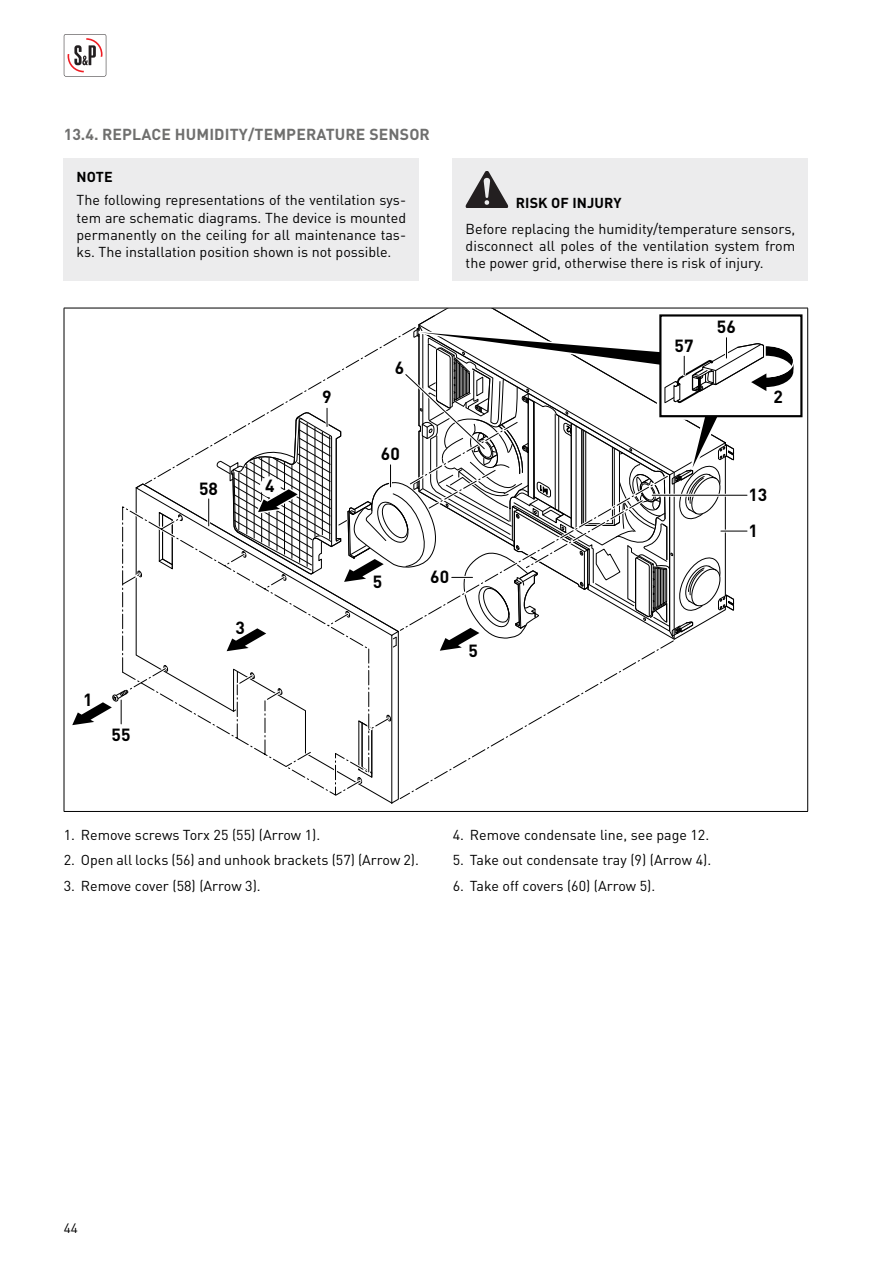
<style>
.page{position:relative;width:893px;height:1263px;background:#fff}
.page>*{position:absolute;margin:0;border:0;box-sizing:border-box;transform-origin:0 0}
.t1{font:700 17.4px "DIN";color:#000}
.t2{font:700 15.75px "DIN Pro";letter-spacing:.01em;color:#6f6f6e}
.t3{font:14.25px/17.1px "DIN Pro";color:#000;text-align:justify}
.t4{font:700 14.25px "DIN Pro";letter-spacing:.01em;color:#000}
.t5{font:13.5px "DIN Pro";color:#000}
</style>
<div class="page">
<svg style="left:64px;top:34px;width:42px;height:43px"></svg>
<div style="left:64px;top:158px;width:355px;height:123px;background:#ececed"></div>
<div style="left:453px;top:158px;width:355px;height:123px;background:#ececed"></div>
<svg style="left:466px;top:171px;width:42px;height:37px"></svg>
<hr style="left:64px;top:308px;width:744px;height:1px;background:#000">
<hr style="left:64px;top:308px;width:1px;height:503px;background:#000">
<hr style="left:807px;top:308px;width:1px;height:503px;background:#000">
<hr style="left:64px;top:811px;width:744px;height:1px;background:#000">
<div style="left:657px;top:312px;width:148px;height:108px;border:7px solid #fff"></div>
<div style="left:659px;top:314px;width:143px;height:103px;border:2px solid #000"></div>
<svg style="left:67px;top:308px;width:729px;height:496px"></svg>
<p class="t2" style="left:64px;top:128px;width:368px">13.4. REPLACE HUMIDITY/TEMPERATURE SENSOR</p>
<p class="t4" style="left:77px;top:172px;width:38px">NOTE</p>
<p class="t3" style="left:77px;top:193px;width:331px">The following representations of the ventilation sys&shy;tem are schematic diagrams. The device is mounted permanently on the ceiling for all maintenance tas&shy;ks. The installation position shown is not possible.</p>
<p class="t4" style="left:516px;top:198px;width:107px">RISK OF INJURY</p>
<p class="t3" style="left:466px;top:222px;width:331px">Before replacing the humidity/temperature sensors, disconnect all poles of the ventilation system from the power grid, otherwise there is risk of injury.</p>
<p class="t1" style="left:83px;top:693px;width:11px">1</p>
<p class="t1" style="left:112px;top:728px;width:20px">55</p>
<p class="t1" style="left:199px;top:482px;width:20px">58</p>
<p class="t1" style="left:265px;top:480px;width:11px">4</p>
<p class="t1" style="left:236px;top:621px;width:11px">3</p>
<p class="t1" style="left:322px;top:391px;width:11px">9</p>
<p class="t1" style="left:395px;top:362px;width:11px">6</p>
<p class="t1" style="left:381px;top:448px;width:20px">60</p>
<p class="t1" style="left:373px;top:575px;width:11px">5</p>
<p class="t1" style="left:430px;top:570px;width:20px">60</p>
<p class="t1" style="left:468px;top:644px;width:11px">5</p>
<p class="t1" style="left:675px;top:339px;width:20px">57</p>
<p class="t1" style="left:717px;top:321px;width:20px">56</p>
<p class="t1" style="left:774px;top:391px;width:11px">2</p>
<p class="t1" style="left:748px;top:488px;width:20px">13</p>
<p class="t1" style="left:748px;top:524px;width:11px">1</p>
<p class="t3" style="left:64px;top:828px;width:258px">1. Remove screws Torx 25 (55) (Arrow 1).</p>
<p class="t3" style="left:64px;top:853px;width:357px">2. Open all locks (56) and unhook brackets (57) (Arrow 2).</p>
<p class="t3" style="left:64px;top:879px;width:198px">3. Remove cover (58) (Arrow 3).</p>
<p class="t3" style="left:453px;top:828px;width:258px">4. Remove condensate line, see page 12.</p>
<p class="t3" style="left:453px;top:853px;width:260px">5. Take out condensate tray (9) (Arrow 4).</p>
<p class="t3" style="left:453px;top:879px;width:204px">6. Take off covers (60) (Arrow 5).</p>
<p class="t5" style="left:64px;top:1223px;width:16px">44</p>
</div>
